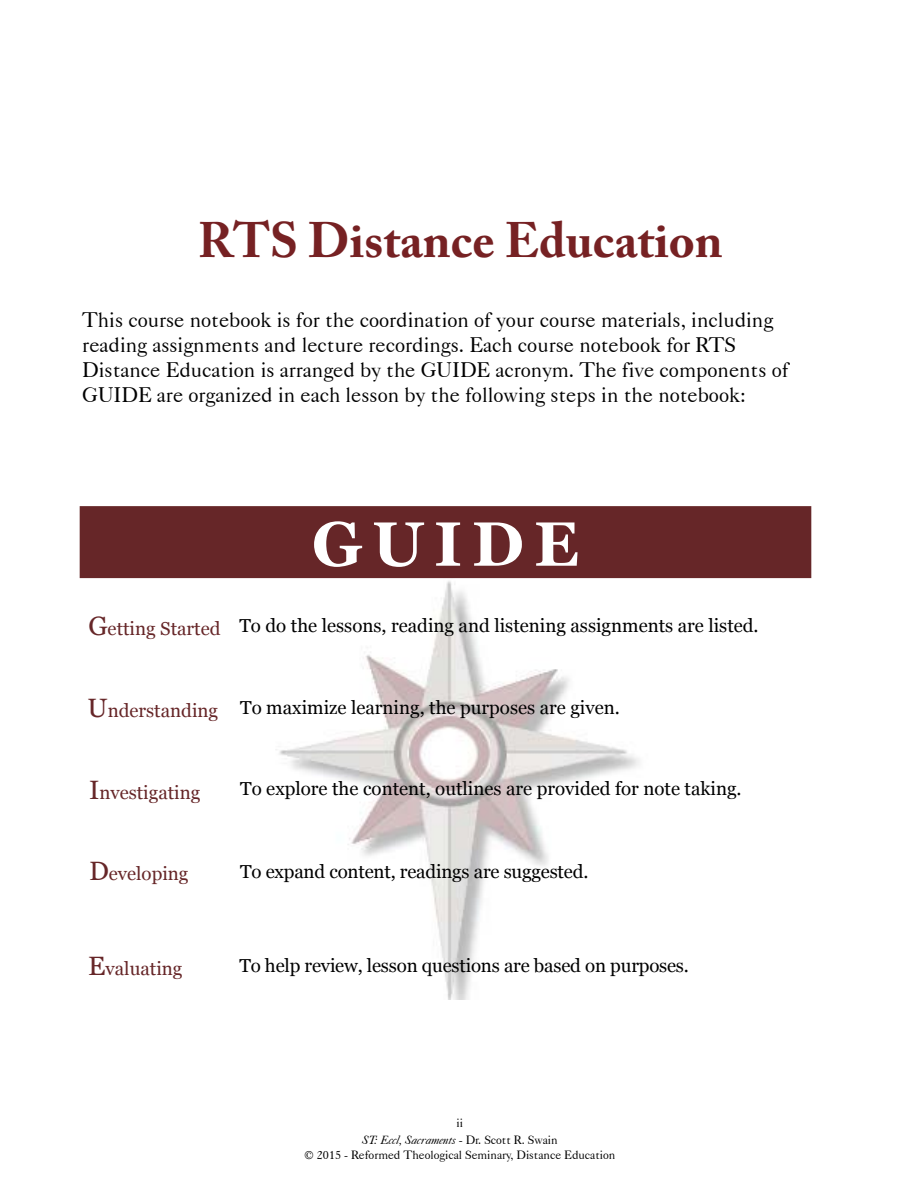
<style>
.page{position:relative;width:918px;height:1188px;background:#fff}
.page>*{position:absolute;margin:0;border:0;box-sizing:border-box;transform-origin:0 0}
.t1{font:700 62.4px "Georgia";letter-spacing:.16em;color:#fff}
.t2{font:700 49.5px "Adobe Caslon Pro";color:#762123}
.t3{font:21px/25.2px "Caslon 540 BT";color:#000}
.t4{font:18.75px "Georgia";color:#000}
.t5{font:18.75px "Georgia";color:#662628}
.t6{font:12px/17.5px "Caslon 540 BT";color:#000;text-align:center}
.s1{font-size:26.55px;color:#662628}
.s2{color:#662628}
.s3{font-size:26.55px}
.s4{font-style:italic}
</style>
<div class="page">
<img style="left:96px;top:578px;width:702px;height:422px">
<div style="left:80px;top:507px;width:731px;height:70px;background:#662628"></div>
<div style="left:80px;top:506px;width:731px;height:72px;border:2px solid #662628"></div>
<h2 class="t2" style="left:198px;top:211px;width:527px">RTS Distance Education</h2>
<p class="t3" style="left:82px;top:306px;width:708px">This course notebook is for the coordination of your course materials, including reading assignments and lecture recordings. Each course notebook for RTS Distance Education is arranged by the GUIDE acronym. The five components of GUIDE are organized in each lesson by the following steps in the notebook:</p>
<h1 class="t1" style="left:312px;top:497px;width:269px">GUIDE</h1>
<p class="t4" style="left:88px;top:612px;width:672px"><span class="s1">G</span><span class="s2">etting Started</span> To do the lessons, reading and listening assignments are listed.</p>
<p class="t4" style="left:88px;top:694px;width:534px"><span class="s1">U</span><span class="s2">nderstanding</span> To maximize learning, the purposes are given.</p>
<p class="t5" style="left:89px;top:778px;width:113px"><span class="s3">I</span>nvestigating</p>
<p class="t4" style="left:240px;top:775px;width:503px">To explore the content, outlines are provided for note taking.</p>
<p class="t5" style="left:89px;top:860px;width:101px"><span class="s3">D</span>eveloping</p>
<p class="t4" style="left:240px;top:857px;width:350px">To expand content, readings are suggested.</p>
<p class="t5" style="left:88px;top:955px;width:96px"><span class="s3">E</span>valuating</p>
<p class="t4" style="left:239px;top:952px;width:451px">To help review, lesson questions are based on purposes.</p>
<p class="t6" style="left:362px;top:1113px;width:197px">ii<br><span class="s4">ST: Eccl, Sacraments</span> - Dr. Scott R. Swain</p>
<p class="t6" style="left:304px;top:1145px;width:313px">© 2015 - Reformed Theological Seminary, Distance Education</p>
</div>
